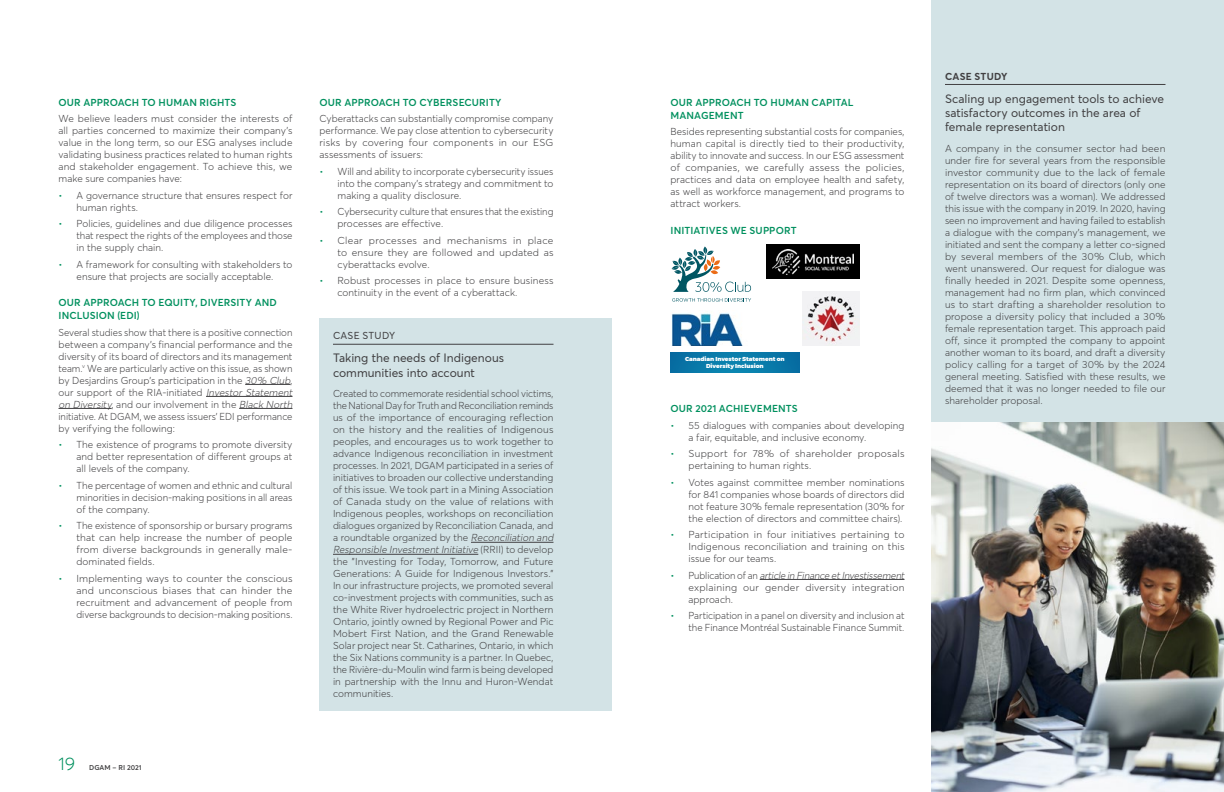
<style>
.page{position:relative;width:1224px;height:792px;background:#fff}
.page>*{position:absolute;margin:0;border:0;box-sizing:border-box;transform-origin:0 0}
.t1{font:300 18px "Averta";color:#00905e}
.t2{font:12px/14px "Averta";color:#414042}
.t3{font:300 10px/12px "Averta";letter-spacing:.005em;color:#414042;text-align:justify}
.t4{font:600 10px/13px "Averta";letter-spacing:.01em;color:#00905e}
.t5{font:10px "Averta";letter-spacing:.025em;color:#414042}
.t6{font:700 10px "Averta";letter-spacing:.025em;color:#414042}
.t7{font:600 7px "Averta";color:#414042}
.t8{font:900 5.8px/7px "Montserrat";letter-spacing:-.01em;color:#fff;text-align:center;scale:1.05 1}
.s1{color:#00905e}
.s2{font-style:italic}
</style>
<div class="page">
<div style="left:320px;top:318px;width:292px;height:393px;background:#d3e3e6"></div>
<hr style="left:333px;top:344px;width:221px;height:1px;background:#414042">
<hr style="left:471px;top:542px;width:82px;height:1px;background:#414042">
<hr style="left:333px;top:554px;width:145px;height:1px;background:#414042">
<div style="left:932px;top:0;width:292px;height:747px;background:#d3e3e6"></div>
<hr style="left:945px;top:84px;width:221px;height:1px;background:#414042">
<hr style="left:245px;top:384px;width:46px;height:1px;background:#414042">
<hr style="left:206px;top:396px;width:87px;height:1px;background:#414042">
<hr style="left:58px;top:408px;width:54px;height:1px;background:#414042">
<hr style="left:239px;top:408px;width:54px;height:1px;background:#414042">
<hr style="left:760px;top:579px;width:145px;height:1px;background:#414042">
<svg style="left:672px;top:247px;width:79px;height:45px"></svg>
<svg style="left:672px;top:298px;width:79px;height:4px"></svg>
<img style="left:803px;top:291px;width:57px;height:55px">
<div style="left:766px;top:245px;width:94px;height:34px;background:#000"></div>
<img style="left:772px;top:250px;width:82px;height:24px">
<img style="left:671px;top:312px;width:72px;height:34px">
<img style="left:670px;top:353px;width:130px;height:19px">
<img style="left:932px;top:422px;width:292px;height:370px">
<p class="t4" style="left:59px;top:96px;width:179px">OUR APPROACH TO HUMAN RIGHTS</p>
<p class="t3" style="left:58px;top:113px;width:236px">We believe leaders must consider the interests of all parties concerned to maximize their company's value in the long term, so our ESG analyses include validating business practices related to human rights and stakeholder engagement. To achieve this, we make sure companies have:</p>
<p class="t3" style="left:76px;top:189px;width:217px;text-indent:-18px"><span class="s1">•</span> A governance structure that ensures respect for human rights.</p>
<p class="t3" style="left:76px;top:218px;width:218px;text-indent:-18px"><span class="s1">•</span> Policies, guidelines and due diligence processes that respect the rights of the employees and those in the supply chain.</p>
<p class="t3" style="left:58px;top:258px;width:236px;text-align:center"><span class="s1">•</span> A framework for consulting with stakeholders to ensure that projects are socially acceptable.</p>
<p class="t4" style="left:59px;top:296px;width:220px">OUR APPROACH TO EQUITY, DIVERSITY AND<br>INCLUSION (EDI)</p>
<p class="t3" style="left:58px;top:326px;width:238px;text-align:left">Several studies show that there is a positive connection between a company's financial performance and the diversity of its board of directors and its management team.<sup>v</sup> We are particularly active on this issue, as shown by Desjardins Group's participation in the <span class="s2">30% Club</span>, our support of the RIA-initiated <span class="s2">Investor Statement on Diversity</span>, a n d o u r i n vo l ve m e n t i n t h e <span class="s2">Black North </span>initiative. At DGAM, we assess issuers' EDI performance by verifying the following:</p>
<p class="t3" style="left:76px;top:439px;width:218px;text-indent:-18px"><span class="s1">•</span> The existence of programs to promote diversity and better representation of different groups at all levels of the company.</p>
<p class="t3" style="left:76px;top:479px;width:218px;text-indent:-18px"><span class="s1">•</span> The percentage of women and ethnic and cultural minorities in decision-making positions in all areas of the company.</p>
<p class="t3" style="left:76px;top:520px;width:217px;text-indent:-18px"><span class="s1">•</span> The existence of sponsorship or bursary programs that can help increase the number of people from diverse backgrounds in generally male&shy;dominated fields.</p>
<p class="t3" style="left:76px;top:572px;width:218px;text-indent:-18px"><span class="s1">•</span> Implementing ways to counter the conscious and unconscious biases that can hinder the recruitment and advancement of people from diverse backgrounds to decision-making positions.</p>
<h1 class="t1" style="left:58px;top:752px;width:18px">19</h1>
<p class="t7" style="left:89px;top:763px;width:54px">DGAM – RI 2021</p>
<p class="t4" style="left:320px;top:96px;width:184px">OUR APPROACH TO CYBERSECURITY</p>
<p class="t3" style="left:320px;top:113px;width:236px">Cyberattacks can substantially compromise company performance. We pay close attention to cybersecurity risks by covering four components in our ESG assessments of issuers:</p>
<p class="t3" style="left:338px;top:165px;width:218px;text-indent:-18px"><span class="s1">•</span> Will and ability to incorporate cybersecurity issues into the company's strategy and commitment to making a quality disclosure.</p>
<p class="t3" style="left:338px;top:206px;width:217px;text-indent:-18px"><span class="s1">•</span> Cybersecurity culture that ensures that the existing processes are effective.</p>
<p class="t3" style="left:338px;top:234px;width:218px;text-indent:-18px"><span class="s1">•</span> Clear processes and mechanisms in place to ensure they are followed and updated as cyberattacks evolve.</p>
<p class="t3" style="left:338px;top:275px;width:217px;text-indent:-18px"><span class="s1">•</span> Robust processes in place to ensure business continuity in the event of a cyberattack.</p>
<p class="t5" style="left:333px;top:330px;width:64px">CASE STUDY</p>
<p class="t2" style="left:333px;top:351px;width:173px">Taking the needs of Indigenous communities into account</p>
<p class="t3" style="left:333px;top:388px;width:224px;text-align:left">Created to commemorate residential school victims, the National Day for Truth and Reconciliation reminds us of the importance of encouraging reflection on the history and the realities of Indigenous peoples, and encourages us to work together to advance Indigenous reconciliation in investment processes. In 2021, DGAM participated in a series of initiatives to broaden our collective understanding of this issue. We took part in a Mining Association of Canada study on the value of relations with Indigenous peoples, workshops on reconciliation dialogues organized by Reconciliation Canada, and a roundtable organized by the <span class="s2">Reconciliation and Responsible InvestmentInitiative</span> ( R R I I ) t o d e v e l o p the "Investing for Today, Tomorrow, and Future Generations: A Guide for Indigenous Investors." In our infrastructure projects, we promoted several co-investment projects with communities, such as the White River hydroelectric project in Northern Ontario, jointly owned by Regional Power and Pic Mobert First Nation, and the Grand Renewable Solar project near St. Catharines, Ontario, in which the Six Nations community is a partner. In Quebec, the Rivière-du-Moulin wind farm is being developed in partnership with the Innu and Huron-Wendat communities.</p>
<p class="t4" style="left:671px;top:96px;width:184px">OUR APPROACH TO HUMAN CAPITAL<br>MANAGEMENT</p>
<p class="t3" style="left:670px;top:126px;width:236px">Besides representing substantial costs for companies, human capital is directly tied to their productivity, ability to innovate and success. In our ESG assessment of companies, we carefully assess the policies, practices and data on employee health and safety, as well as workforce management, and programs to attract workers.</p>
<p class="t4" style="left:671px;top:224px;width:128px">INITIATIVES WE SUPPORT</p>
<p class="t8" style="left:685px;top:355px;width:96px">Canadian Investor Statement on<br>Diversity Inclusion</p>
<p class="t4" style="left:671px;top:402px;width:129px">OUR 2021 ACHIEVEMENTS</p>
<p class="t3" style="left:688px;top:419px;width:218px;text-indent:-18px"><span class="s1">•</span> 55 dialogues with companies about developing a fair, equitable, and inclusive economy.</p>
<p class="t3" style="left:688px;top:448px;width:217px;text-indent:-18px"><span class="s1">•</span> Support for 78% of shareholder proposals pertaining to human rights.</p>
<p class="t3" style="left:688px;top:476px;width:218px;text-indent:-18px"><span class="s1">•</span> Votes against committee member nominations for 841 companies whose boards of directors did not feature 30% female representation (30% for the election of directors and committee chairs).</p>
<p class="t3" style="left:688px;top:529px;width:217px;text-indent:-18px"><span class="s1">•</span> Participation in four initiatives pertaining to Indigenous reconciliation and training on this issue for our teams.</p>
<p class="t3" style="left:688px;top:569px;width:220px;text-align:left;text-indent:-18px"><span class="s1">•</span> P u b l i c a t i o n o f a n <span class="s2">article in Finance etInvestissement </span>explaining our gender diversity integration approach.</p>
<p class="t3" style="left:670px;top:610px;width:236px;text-align:right"><span class="s1">•</span> Participation in a panel on diversity and inclusion at the Finance Montréal Sustainable Finance Summit.</p>
<p class="t6" style="left:945px;top:70px;width:64px">CASE STUDY</p>
<p class="t2" style="left:945px;top:91px;width:221px">Scaling up engagement tools to achieve satisfactory outcomes in the area of female representation</p>
<p class="t3" style="left:945px;top:142px;width:222px">A company in the consumer sector had been under fire for several years from the responsible investor community due to the lack of female representation on its board of directors (only one of twelve directors was a woman). We addressed this issue with the company in 2019. In 2020, having seen no improvement and having failed to establish a dialogue with the company's management, we initiated and sent the company a letter co-signed by several members of the 30% Club, which went unanswered. Our request for dialogue was finally heeded in 2021. Despite some openness, management had no firm plan, which convinced us to start drafting a shareholder resolution to propose a diversity policy that included a 30% female representation target. This approach paid off, since it prompted the company to appoint another woman to its board, and draft a diversity policy calling for a target of 30% by the 2024 general meeting. Satisfied with these results, we deemed that it was no longer needed to file our shareholder proposal.</p>
</div>
